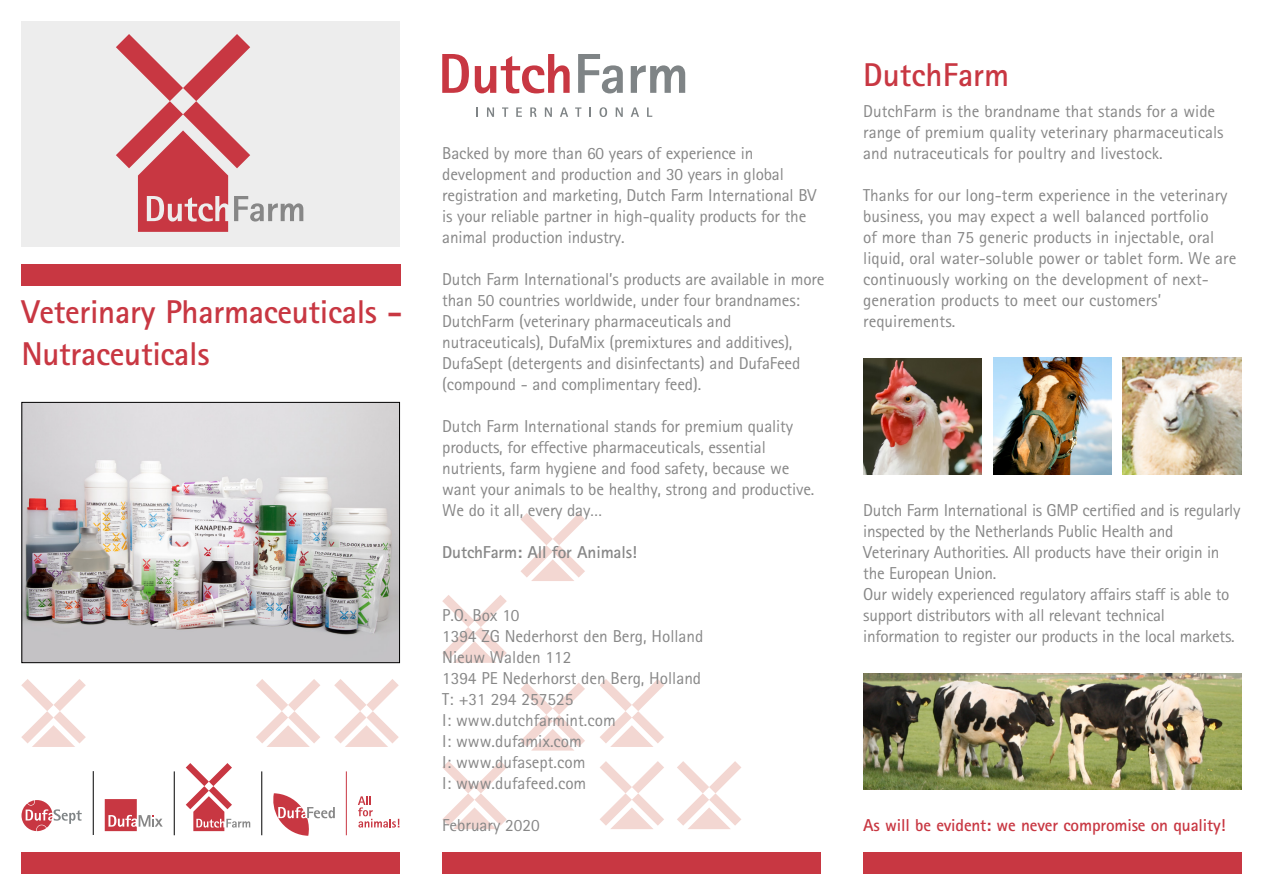
<style>
.page{position:relative;width:1263px;height:893px;background:#fff}
.page>*{position:absolute;margin:0;border:0;box-sizing:border-box;transform-origin:0 0}
.t1{font:700 33px/42px "Rotis Sans Serif";letter-spacing:-.01em;color:#c83742}
.t2{font:17.25px/21px "Rotis Sans Serif";letter-spacing:-.01em;color:#878787}
.t3{font:700 17.25px "Rotis Sans Serif";letter-spacing:-.01em;color:#c83742}
.t4{font:700 17.25px "Rotis Sans Serif";letter-spacing:-.01em;color:#878787}
</style>
<div class="page">
<svg style="left:520px;top:513px;width:65px;height:68px"></svg>
<svg style="left:442px;top:595px;width:65px;height:68px"></svg>
<svg style="left:521px;top:683px;width:64px;height:68px"></svg>
<svg style="left:600px;top:679px;width:64px;height:68px"></svg>
<svg style="left:600px;top:761px;width:64px;height:68px"></svg>
<svg style="left:677px;top:761px;width:64px;height:68px"></svg>
<svg style="left:442px;top:761px;width:65px;height:68px"></svg>
<div style="left:863px;top:852px;width:379px;height:21px;background:#c83742"></div>
<div style="left:442px;top:852px;width:379px;height:21px;background:#c83742"></div>
<div style="left:21px;top:852px;width:379px;height:21px;background:#c83742"></div>
<svg style="left:442px;top:54px;width:27px;height:39px"></svg>
<svg style="left:475px;top:54px;width:95px;height:39px"></svg>
<svg style="left:578px;top:54px;width:45px;height:39px"></svg>
<svg style="left:631px;top:65px;width:54px;height:28px"></svg>
<svg style="left:476px;top:107px;width:2px;height:10px"></svg>
<svg style="left:487px;top:107px;width:7px;height:10px"></svg>
<svg style="left:502px;top:107px;width:6px;height:10px"></svg>
<svg style="left:516px;top:107px;width:6px;height:10px"></svg>
<svg style="left:530px;top:107px;width:6px;height:10px"></svg>
<svg style="left:545px;top:107px;width:7px;height:10px"></svg>
<svg style="left:560px;top:107px;width:8px;height:10px"></svg>
<svg style="left:575px;top:107px;width:6px;height:10px"></svg>
<svg style="left:589px;top:107px;width:2px;height:10px"></svg>
<svg style="left:599px;top:107px;width:8px;height:10px"></svg>
<svg style="left:616px;top:107px;width:7px;height:10px"></svg>
<svg style="left:631px;top:107px;width:8px;height:10px"></svg>
<svg style="left:647px;top:107px;width:5px;height:10px"></svg>
<img style="left:993px;top:358px;width:119px;height:116px">
<img style="left:1123px;top:358px;width:119px;height:116px">
<img style="left:863px;top:358px;width:119px;height:116px">
<img style="left:863px;top:673px;width:379px;height:116px">
<svg style="left:21px;top:679px;width:65px;height:68px"></svg>
<svg style="left:256px;top:679px;width:64px;height:68px"></svg>
<svg style="left:334px;top:679px;width:65px;height:68px"></svg>
<div style="left:21px;top:21px;width:379px;height:226px;background:#ededed"></div>
<div style="left:21px;top:264px;width:379px;height:21px;background:#c83742"></div>
<svg style="left:116px;top:34px;width:187px;height:198px"></svg>
<img style="left:23px;top:404px;width:375px;height:257px">
<div style="left:21px;top:402px;width:379px;height:261px;border:1px solid #000"></div>
<svg style="left:105px;top:799px;width:58px;height:32px"></svg>
<svg style="left:22px;top:800px;width:60px;height:31px"></svg>
<hr style="left:93px;top:771px;width:1px;height:64px;background:#000">
<hr style="left:174px;top:771px;width:1px;height:64px;background:#000">
<hr style="left:261px;top:771px;width:1px;height:64px;background:#000">
<hr style="left:346px;top:771px;width:1px;height:64px;background:#c83742">
<svg style="left:358px;top:796px;width:41px;height:31px"></svg>
<svg style="left:273px;top:793px;width:62px;height:43px"></svg>
<svg style="left:186px;top:763px;width:64px;height:68px"></svg>
<h1 class="t1" style="left:21px;top:290px;width:383px">Veterinary Pharmaceuticals -<br>Nutraceuticals</h1>
<p class="t2" style="left:442px;top:143px;width:376px">Backed by more than 60 years of experience in development and production and 30 years in global registration and marketing, Dutch Farm International BV is your reliable partner in high-quality products for the animal production industry.</p>
<p class="t2" style="left:442px;top:269px;width:384px">Dutch Farm International’s products are available in more than 50 countries worldwide, under four brandnames:<br>DutchFarm (veterinary pharmaceuticals and nutraceuticals), DufaMix (premixtures and additives), DufaSept (detergents and disinfectants) and DufaFeed (compound - and complimentary feed).</p>
<p class="t2" style="left:442px;top:415px;width:374px">Dutch Farm International stands for premium quality products, for effective pharmaceuticals, essential nutrients, farm hygiene and food safety, because we want your animals to be healthy, strong and productive.<br>We do it all, every day…</p>
<p class="t4" style="left:442px;top:541px;width:196px">DutchFarm: All for Animals!</p>
<p class="t2" style="left:442px;top:605px;width:263px">P.O. Box 10<br>1394 ZG Nederhorst den Berg, Holland<br>Nieuw Walden 112<br>1394 PE Nederhorst den Berg, Holland<br>T: +31 294 257525<br>I: www.dutchfarmint.com<br>I: www.dufamix.com<br>I: www.dufasept.com<br>I: www.dufafeed.com</p>
<p class="t2" style="left:442px;top:814px;width:99px">February 2020</p>
<h1 class="t1" style="left:863px;top:53px;width:148px">DutchFarm</h1>
<p class="t2" style="left:863px;top:101px;width:362px">DutchFarm is the brandname that stands for a wide range of premium quality veterinary pharmaceuticals and nutraceuticals for poultry and livestock.</p>
<p class="t2" style="left:863px;top:185px;width:375px">Thanks for our long-term experience in the veterinary business, you may expect a well balanced portfolio<br>of more than 75 generic products in injectable, oral liquid, oral water-soluble power or tablet form. We are continuously working on the development of next&shy;generation products to meet our customers’ requirements.</p>
<p class="t2" style="left:863px;top:500px;width:379px">Dutch Farm International is GMP certified and is regularly inspected by the Netherlands Public Health and Veterinary Authorities. All products have their origin in the European Union.<br>Our widely experienced regulatory affairs staff is able to support distributors with all relevant technical information to register our products in the local markets.</p>
<p class="t3" style="left:863px;top:814px;width:364px">As will be evident: we never compromise on quality!</p>
</div>
